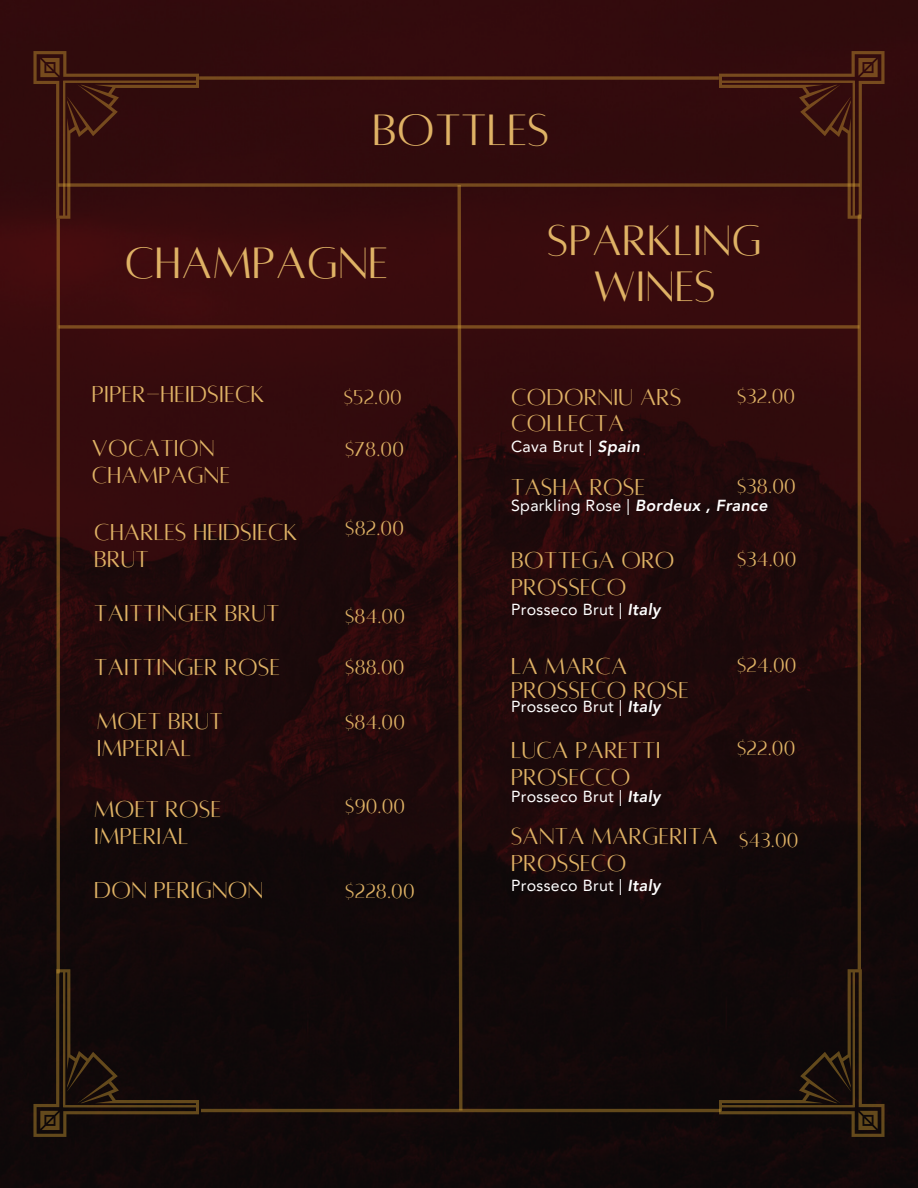
<style>
.page{position:relative;width:918px;height:1188px;background:#fff}
.page>*{position:absolute;margin:0;border:0;box-sizing:border-box;transform-origin:0 0}
.t1{font:48.45px "Alta regular";letter-spacing:.01em;color:#dfb265}
.t2{font:46.95px/46.2px "Alta regular";letter-spacing:.01em;color:#dfb265;text-align:center}
.t3{font:25.5px/27px "Alta regular";letter-spacing:.01em;color:#dfb265}
.t4{font:22.2px "Alta regular";letter-spacing:.01em;color:#dfb265}
.t5{font:16.05px "Avenir LT Pro";letter-spacing:.02em;color:#fff}
.s1{font-weight:800;font-style:italic}
</style>
<div class="page">
<img style="left:0;top:0;width:918px;height:1188px">
<svg style="left:60px;top:325px;width:798px;height:4px;background:#6f401b"></svg>
<svg style="left:457px;top:187px;width:6px;height:926px;background:#4d2d14"></svg>
<svg style="left:33px;top:969px;width:166px;height:168px;background:#1a100b"></svg>
<svg style="left:719px;top:969px;width:165px;height:168px;background:#19100b"></svg>
<svg style="left:199px;top:183px;width:520px;height:4px;background:#6c401a"></svg>
<svg style="left:719px;top:51px;width:166px;height:168px;background:#3a130e"></svg>
<svg style="left:34px;top:51px;width:165px;height:168px;background:#3a130e"></svg>
<hr style="left:858px;top:215px;width:3px;height:754px;background:#d4a135">
<hr style="left:57px;top:219px;width:3px;height:754px;background:#d4a135">
<svg style="left:199px;top:76px;width:520px;height:4px;background:#6c401a"></svg>
<hr style="left:201px;top:1109px;width:520px;height:3px;background:#d4a135">
<h2 class="t1" style="left:373px;top:106px;width:178px">BOTTLES</h2>
<p class="t1" style="left:125px;top:239px;width:265px">CHAMPAGNE</p>
<h2 class="t3" style="left:92px;top:381px;width:174px">PIPER-HEIDSIECK</h2>
<h2 class="t4" style="left:344px;top:386px;width:60px">$52.00</h2>
<p class="t3" style="left:92px;top:435px;width:140px">VOCATION<br>CHAMPAGNE</p>
<h3 class="t4" style="left:345px;top:438px;width:60px">$78.00</h3>
<h3 class="t3" style="left:94px;top:518px;width:205px">CHARLES HEIDSIECK<br>BRUT</h3>
<h3 class="t4" style="left:345px;top:517px;width:60px">$82.00</h3>
<p class="t3" style="left:94px;top:600px;width:187px">TAITTINGER BRUT</p>
<h2 class="t4" style="left:345px;top:605px;width:61px">$84.00</h2>
<h3 class="t3" style="left:94px;top:654px;width:188px">TAITTINGER ROSE</h3>
<h2 class="t4" style="left:345px;top:657px;width:61px">$88.00</h2>
<h3 class="t3" style="left:97px;top:708px;width:128px">MOET BRUT<br>IMPERIAL</h3>
<p class="t4" style="left:345px;top:711px;width:61px">$84.00</p>
<h3 class="t3" style="left:94px;top:796px;width:129px">MOET ROSE<br>IMPERIAL</h3>
<h2 class="t4" style="left:345px;top:795px;width:61px">$90.00</h2>
<h2 class="t3" style="left:94px;top:877px;width:171px">DON PERIGNON</h2>
<h3 class="t4" style="left:345px;top:880px;width:71px">$228.00</h3>
<p class="t2" style="left:548px;top:218px;width:215px">SPARKLING<br>WINES</p>
<h1 class="t3" style="left:511px;top:384px;width:172px;line-height:25.8px">CODORNIU ARS<br>COLLECTA</h1>
<h1 class="t4" style="left:737px;top:385px;width:60px">$32.00</h1>
<h1 class="t5" style="left:511px;top:440px;width:130px">Cava Brut | <span class="s1">Spain</span></h1>
<h2 class="t3" style="left:511px;top:474px;width:136px">TASHA ROSE</h2>
<h3 class="t4" style="left:737px;top:476px;width:60px">$38.00</h3>
<h2 class="t5" style="left:511px;top:498px;width:258px">Sparkling Rose | <span class="s1">Bordeux , France</span></h2>
<h3 class="t3" style="left:511px;top:546px;width:165px">BOTTEGA ORO<br>PROSSECO</h3>
<h2 class="t4" style="left:737px;top:548px;width:61px">$34.00</h2>
<h3 class="t5" style="left:511px;top:603px;width:151px">Prosseco Brut | <span class="s1">Italy</span></h3>
<p class="t3" style="left:511px;top:655px;width:179px;line-height:23.7px">LA MARCA<br>PROSSECO ROSE</p>
<h2 class="t4" style="left:737px;top:654px;width:61px">$24.00</h2>
<h3 class="t5" style="left:511px;top:700px;width:151px">Prosseco Brut | <span class="s1">Italy</span></h3>
<p class="t3" style="left:511px;top:737px;width:151px">LUCA PARETTI<br>PROSECCO</p>
<h2 class="t4" style="left:737px;top:737px;width:60px">$22.00</h2>
<h3 class="t5" style="left:511px;top:790px;width:151px">Prosseco Brut | <span class="s1">Italy</span></h3>
<h2 class="t3" style="left:511px;top:823px;width:208px">SANTA MARGERITA<br>PROSSECO</h2>
<h3 class="t4" style="left:739px;top:829px;width:61px">$43.00</h3>
<h2 class="t5" style="left:511px;top:879px;width:151px">Prosseco Brut | <span class="s1">Italy</span></h2>
</div>
